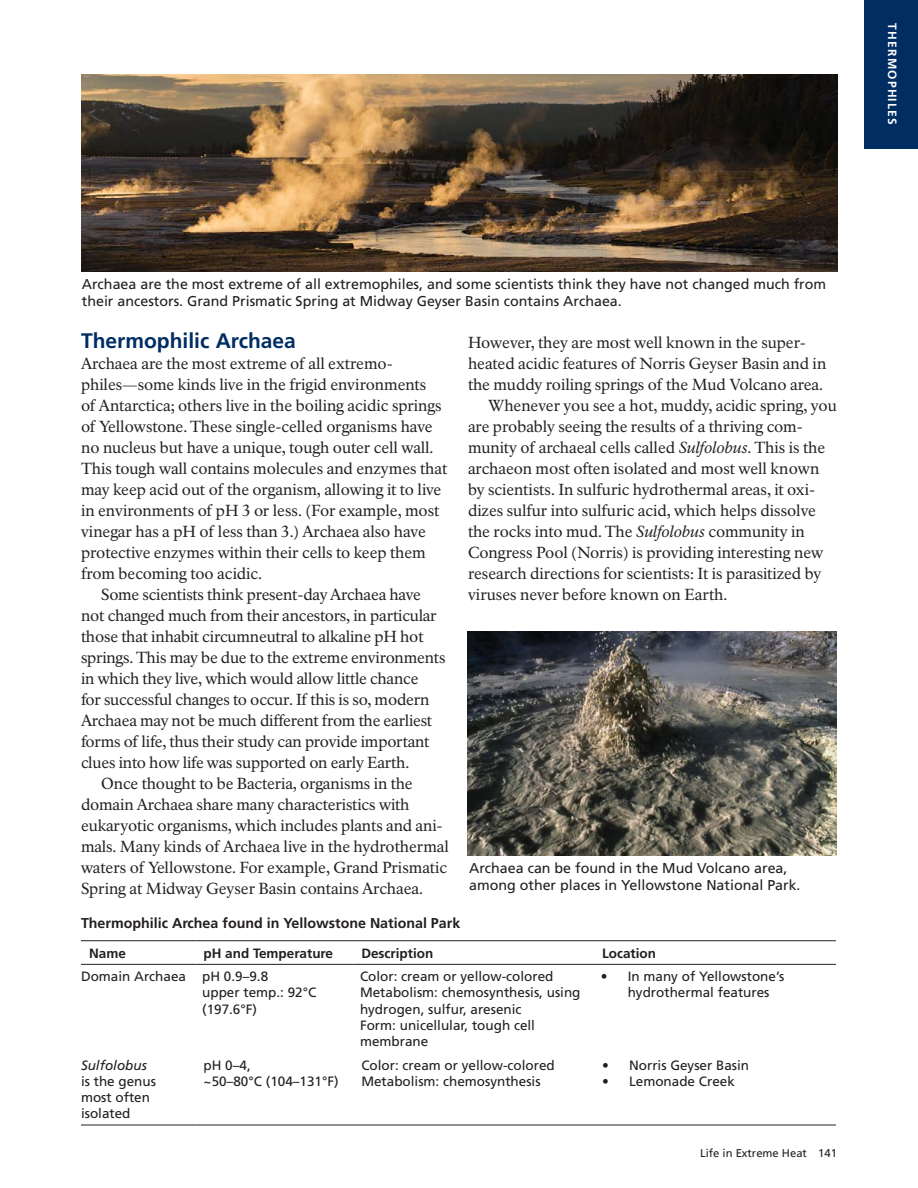
<style>
.page{position:relative;width:918px;height:1188px;background:#fff}
.page>*{position:absolute;margin:0;border:0;box-sizing:border-box;transform-origin:0 0}
.Heading_2__Ch_5{font:700 21px "Frutiger LT Std";color:#002d62}
.Body_Text__following_paragraphs{font:15.75px/21px "NPS Rawlinson OT";letter-spacing:-.01em;color:#231f20}
.Body_Text__first_paragraph{font:15.75px/21px "NPS Rawlinson OT";color:#231f20}
.Graphic_Caption{font:14.25px/17.1px "Frutiger LT Std";color:#231f20}
.t1{font:700 14.25px "Frutiger LT Std";color:#231f20}
.Cell_Text{font:13.5px/16.2px "Frutiger LT Std";color:#231f20}
.Column_Heading{font:700 13.5px "Frutiger LT Std";color:#231f20}
.Cell_Text-2{font:italic 13.5px "Frutiger LT Std";color:#231f20}
.t2{font:700 12px "Frutiger LT Std";letter-spacing:.1em;color:#fff}
.t3{font:11.25px "Frutiger LT Std";color:#231f20}
.s1{font-style:italic}
</style>
<div class="page">
<div style="left:864px;top:0;width:54px;height:148px;background:#002d62"></div>
<hr style="left:81px;top:940px;width:114px;height:1px;background:#231f20">
<hr style="left:195px;top:940px;width:158px;height:1px;background:#231f20">
<hr style="left:353px;top:940px;width:241px;height:1px;background:#231f20">
<hr style="left:594px;top:940px;width:242px;height:1px;background:#231f20">
<hr style="left:81px;top:964px;width:114px;height:1px;background:#231f20">
<hr style="left:195px;top:964px;width:158px;height:1px;background:#231f20">
<hr style="left:353px;top:964px;width:241px;height:1px;background:#231f20">
<hr style="left:594px;top:964px;width:242px;height:1px;background:#231f20">
<hr style="left:81px;top:1125px;width:114px;height:1px;background:#231f20">
<hr style="left:195px;top:1125px;width:158px;height:1px;background:#231f20">
<hr style="left:353px;top:1125px;width:241px;height:1px;background:#231f20">
<hr style="left:594px;top:1125px;width:242px;height:1px;background:#231f20">
<img style="left:81px;top:75px;width:757px;height:196px">
<img style="left:468px;top:632px;width:369px;height:223px">
<p class="t2" style="left:899px;top:23px;width:103px;rotate:90deg">THERMOPHILES</p>
<p class="Graphic_Caption" style="left:82px;top:275px;width:746px">Archaea are the most extreme of all extremophiles, and some scientists think they have not changed much from their ancestors. Grand Prismatic Spring at Midway Geyser Basin contains Archaea.</p>
<h2 class="Heading_2__Ch_5" style="left:81px;top:328px;width:216px">Thermophilic Archaea</h2>
<p class="Body_Text__first_paragraph" style="left:81px;top:353px;width:368px">Archaea are the most extreme of all extremo&shy;philes—some kinds live in the frigid environments<br>of Antarctica; others live in the boiling acidic springs of Yellowstone. These single-celled organisms have no nucleus but have a unique, tough outer cell wall.<br>This tough wall contains molecules and enzymes that may keep acid out of the organism, allowing it to live in environments of pH 3 or less. (For example, most vinegar has a pH of less than 3.) Archaea also have protective enzymes within their cells to keep them from becoming too acidic.</p>
<p class="Body_Text__following_paragraphs" style="left:81px;top:584px;width:366px;text-indent:20px">Some scientists think present-day Archaea have not changed much from their ancestors, in particular those that inhabit circumneutral to alkaline pH hot springs. This may be due to the extreme environments in which they live, which would allow little chance<br>for successful changes to occur. If this is so, modern Archaea may not be much different from the earliest forms of life, thus their study can provide important clues into how life was supported on early Earth.</p>
<p class="Body_Text__following_paragraphs" style="left:81px;top:773px;width:369px;text-indent:20px">Once thought to be Bacteria, organisms in the domain Archaea share many characteristics with eukaryotic organisms, which includes plants and ani&shy;mals. Many kinds of Archaea live in the hydrothermal waters of Yellowstone. For example, Grand Prismatic Spring at Midway Geyser Basin contains Archaea.</p>
<p class="Body_Text__following_paragraphs" style="left:468px;top:332px;width:360px">However, they are most well known in the super&shy;heated acidic features of Norris Geyser Basin and in the muddy roiling springs of the Mud Volcano area.</p>
<p class="Body_Text__following_paragraphs" style="left:468px;top:395px;width:370px;text-indent:20px">Whenever you see a hot, muddy, acidic spring, you are probably seeing the results of a thriving com&shy;munity of archaeal cells called <span class="s1">Sulfolobus</span>. This is the archaeon most often isolated and most well known by scientists. In sulfuric hydrothermal areas, it oxi&shy;dizes sulfur into sulfuric acid, which helps dissolve the rocks into mud. The <span class="s1">Sulfolobus</span> community in Congress Pool (Norris) is providing interesting new research directions for scientists: It is parasitized by viruses never before known on Earth.</p>
<p class="Graphic_Caption" style="left:469px;top:859px;width:333px">Archaea can be found in the Mud Volcano area, among other places in Yellowstone National Park.</p>
<p class="t1" style="left:81px;top:914px;width:381px">Thermophilic Archea found in Yellowstone National Park</p>
<p class="Column_Heading" style="left:89px;top:945px;width:38px">Name</p>
<p class="Column_Heading" style="left:204px;top:945px;width:131px">pH and Temperature</p>
<p class="Column_Heading" style="left:361px;top:945px;width:73px">Description</p>
<p class="Column_Heading" style="left:602px;top:945px;width:55px">Location</p>
<p class="Cell_Text" style="left:81px;top:969px;width:107px">Domain Archaea</p>
<p class="Cell_Text" style="left:202px;top:969px;width:68px">pH 0.9–9.8</p>
<p class="Cell_Text" style="left:202px;top:985px;width:116px">upper temp.: 92°C (197.6°F)</p>
<p class="Cell_Text" style="left:628px;top:969px;width:158px;text-indent:-27px">• In many of Yellowstone’s hydrothermal features</p>
<p class="Cell_Text" style="left:360px;top:969px;width:195px">Color: cream or yellow-colored</p>
<p class="Cell_Text" style="left:360px;top:985px;width:222px">Metabolism: chemosynthesis, using hydrogen, sulfur, aresenic</p>
<p class="Cell_Text" style="left:360px;top:1017px;width:177px">Form: unicellular, tough cell membrane</p>
<p class="Cell_Text-2" style="left:81px;top:1057px;width:68px">Sulfolobus</p>
<p class="Cell_Text" style="left:81px;top:1073px;width:77px">is the genus most often isolated</p>
<p class="Cell_Text" style="left:204px;top:1057px;width:49px">pH 0–4,</p>
<p class="Cell_Text" style="left:204px;top:1073px;width:137px">~50–80°C (104–131°F)</p>
<p class="Cell_Text" style="left:361px;top:1057px;width:195px">Color: cream or yellow-colored</p>
<p class="Cell_Text" style="left:361px;top:1073px;width:181px">Metabolism: chemosynthesis</p>
<p class="Cell_Text" style="left:602px;top:1057px;width:149px">• Norris Geyser Basin</p>
<p class="Cell_Text" style="left:602px;top:1073px;width:134px">• Lemonade Creek</p>
<p class="t3" style="left:700px;top:1147px;width:138px">Life in Extreme Heat 141</p>
</div>
